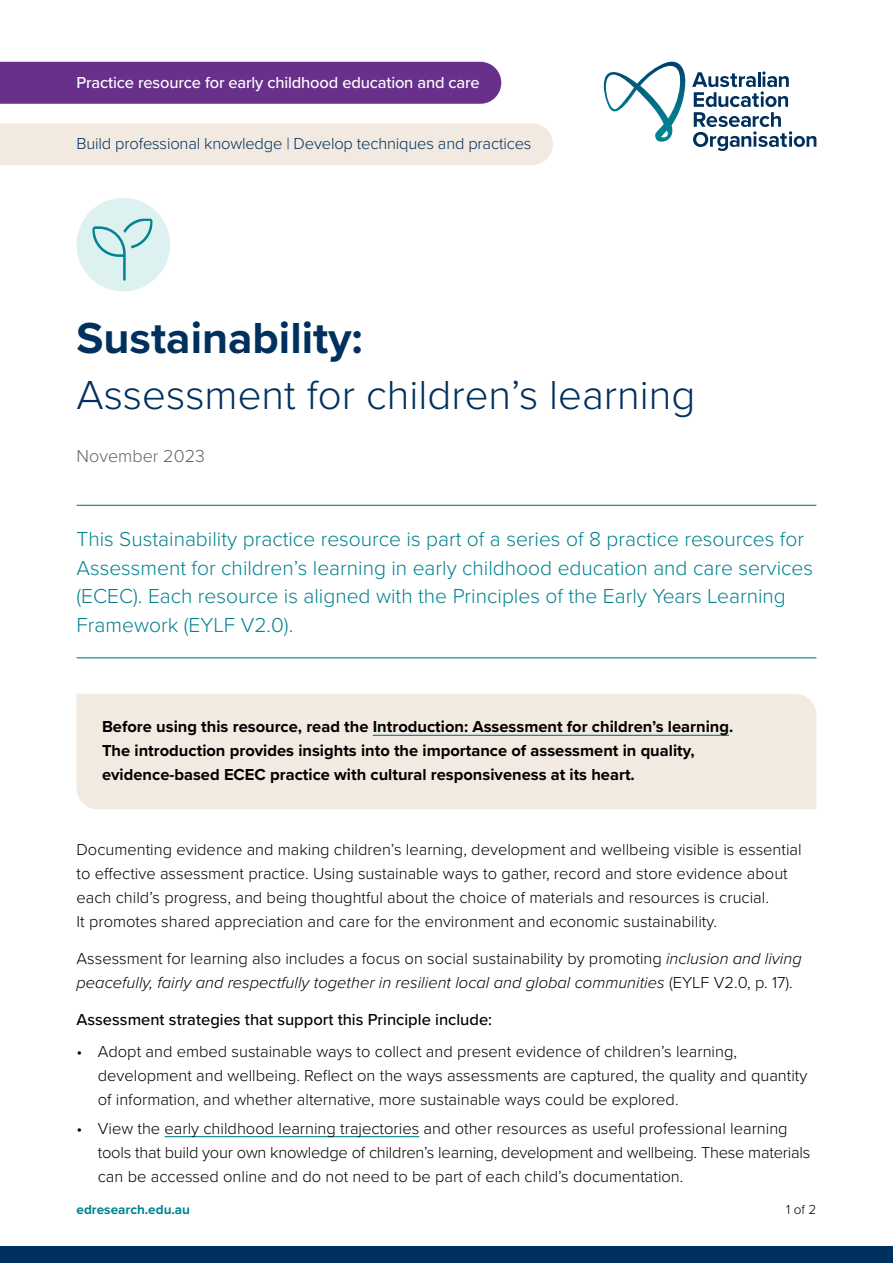
<style>
.page{position:relative;width:893px;height:1263px;background:#fff}
.page>*{position:absolute;margin:0;border:0;box-sizing:border-box;transform-origin:0 0}
.Document_title{font:700 45px "Proxima Nova";color:#00305e}
.Document_title-2{font:300 42px "Proxima Nova";color:#00305e}
.Introduction{font:300 21px/28.5px "Proxima Nova";color:#01838f}
.Date{font:300 18px "Proxima Nova";color:#636466}
.t1{font:300 16.5px/24px "Proxima Nova";color:#000}
.Case_study_info_box{font:700 16.5px/24px "Proxima Nova";color:#000}
.t2{font:italic 300 16.5px/24px "Proxima Nova";color:#000}
.Tab_2_-_Purpose{font:300 16.5px "Proxima Nova";letter-spacing:-.01em;color:#00305e}
.t3{font:500 16.5px "Proxima Nova";color:#000}
.Tab_1_-_ECEC{font:500 16.5px "Proxima Nova";letter-spacing:-.01em;color:#fff}
.t4{font:700 13.5px "Proxima Nova";color:#01838f}
.t5{font:300 13.5px "Proxima Nova";color:#000}
.s1{font-style:normal}
</style>
<div class="page">
<div style="left:0;top:1246px;width:893px;height:17px;background:#00305e"></div>
<div style="left:0;top:62px;width:501px;height:42px;background:#68308b"></div>
<svg style="left:604px;top:62px;width:82px;height:80px"></svg>
<svg style="left:692px;top:71px;width:124px;height:80px"></svg>
<div style="left:0;top:123px;width:553px;height:42px;background:#f2eae0"></div>
<hr style="left:77px;top:505px;width:739px;height:1px;background:#01838f">
<hr style="left:77px;top:657px;width:739px;height:1px;background:#01838f">
<div style="left:77px;top:694px;width:739px;height:115px;background:#f2eae0"></div>
<hr style="left:373px;top:735px;width:356px;height:1px;background:#01838f">
<hr style="left:165px;top:1136px;width:254px;height:1px;background:#01838f">
<div style="left:77px;top:198px;width:93px;height:93px;background:#ddf1f0;border-radius:50%"></div>
<svg style="left:92px;top:218px;width:61px;height:63px"></svg>
<p class="Tab_1_-_ECEC" style="left:77px;top:70px;width:405px">Practice resource for early childhood education and care</p>
<p class="Tab_2_-_Purpose" style="left:77px;top:131px;width:456px">Build professional knowledge | Develop techniques and practices</p>
<h1 class="Document_title" style="left:77px;top:305px;width:288px">Sustainability:</h1>
<h1 class="Document_title-2" style="left:77px;top:363px;width:620px">Assessment for children’s learning</h1>
<p class="Date" style="left:77px;top:443px;width:130px">November 2023</p>
<p class="Introduction" style="left:77px;top:524px;width:738px">This Sustainability practice resource is part of a series of 8 practice resources for Assessment for children’s learning in early childhood education and care services (ECEC). Each resource is aligned with the Principles of the Early Years Learning Framework (EYLF V2.0).</p>
<p class="Case_study_info_box" style="left:102px;top:714px;width:633px">Before using this resource, read the Introduction: Assessment for children’s learning.<br>The introduction provides insights into the importance of assessment in quality, evidence‑based ECEC practice with cultural responsiveness at its heart.</p>
<p class="t1" style="left:77px;top:837px;width:727px">Documenting evidence and making children’s learning, development and wellbeing visible is essential to effective assessment practice. Using sustainable ways to gather, record and store evidence about each child’s progress, and being thoughtful about the choice of materials and resources is crucial.<br>It promotes shared appreciation and care for the environment and economic sustainability.</p>
<p class="t2" style="left:77px;top:946px;width:727px"><span class="s1">Assessment for learning also includes a focus on social sustainability by promoting</span> inclusion and living peacefully, fairly and respectfully together in resilient local and global communities <span class="s1">(EYLF V2.0, p. 17).</span></p>
<p class="t3" style="left:77px;top:1007px;width:417px">Assessment strategies that support this Principle include:</p>
<p class="t1" style="left:98px;top:1039px;width:711px;text-indent:-21px">• Adopt and embed sustainable ways to collect and present evidence of children’s learning, development and wellbeing. Reflect on the ways assessments are captured, the quality and quantity of information, and whether alternative, more sustainable ways could be explored.</p>
<p class="t1" style="left:98px;top:1115px;width:714px;text-indent:-21px">• View the early childhood learning trajectories and other resources as useful professional learning tools that build your own knowledge of children’s learning, development and wellbeing. These materials can be accessed online and do not need to be part of each child’s documentation.</p>
<p class="t4" style="left:77px;top:1200px;width:115px">edresearch.edu.au</p>
<p class="t5" style="left:786px;top:1200px;width:32px">1 of 2</p>
</div>
